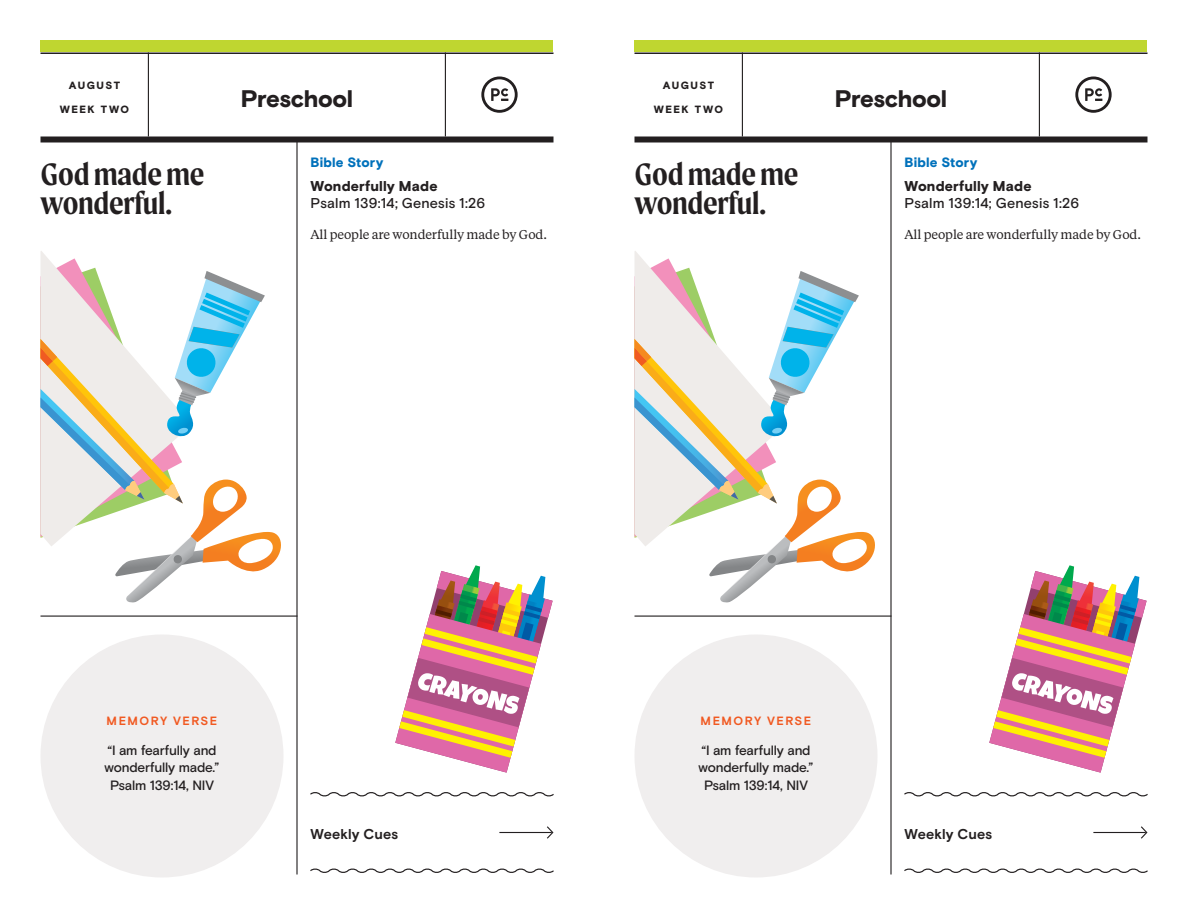
<style>
.page{position:relative;width:1188px;height:918px;background:#fff}
.page>*{position:absolute;margin:0;border:0;box-sizing:border-box;transform-origin:0 0}
.t1{font:600 33px/30px "Moret";letter-spacing:-.01em;color:#231f20}
.t2{font:900 24px "Basis Grotesque";letter-spacing:-.02em;color:#231f20}
.t3{font:500 14.25px "Basis Grotesque";letter-spacing:.01em;color:#231f20}
.t4{font:900 14.25px "Basis Grotesque";letter-spacing:.01em;color:#231f20}
.t5{font:700 14.25px "Basis Grotesque";letter-spacing:.005em;color:#231f20}
.t6{font:500 13.5px/18px "Basis Grotesque";letter-spacing:-.01em;color:#231f20;text-align:center}
.t7{font:900 13.5px "Basis Grotesque";letter-spacing:.015em;color:#0071bb}
.t8{font:12.75px "Tiempos Text";letter-spacing:-.01em;color:#231f20}
.t9{font:700 12px "Basis Grotesque";letter-spacing:.125em;color:#f15921}
.t10{font:900 10.5px "Basis Grotesque";letter-spacing:.135em;color:#231f20}
</style>
<div class="page">
<hr style="left:148px;top:52px;width:1px;height:84px;background:#231f20">
<hr style="left:742px;top:52px;width:1px;height:84px;background:#231f20">
<hr style="left:40px;top:52px;width:514px;height:2px;background:#231f20">
<hr style="left:634px;top:52px;width:514px;height:2px;background:#231f20">
<hr style="left:296px;top:142px;width:2px;height:732px;background:#231f20">
<hr style="left:890px;top:142px;width:2px;height:732px;background:#231f20">
<div style="left:40px;top:136px;width:514px;height:6px;background:#231f20"></div>
<div style="left:634px;top:136px;width:514px;height:6px;background:#231f20"></div>
<div style="left:40px;top:40px;width:514px;height:12px;background:#bfd630"></div>
<div style="left:634px;top:40px;width:514px;height:12px;background:#bfd630"></div>
<hr style="left:445px;top:52px;width:1px;height:84px;background:#231f20">
<hr style="left:1039px;top:52px;width:1px;height:84px;background:#231f20">
<svg style="left:481px;top:77px;width:37px;height:36px"></svg>
<svg style="left:1075px;top:77px;width:37px;height:36px"></svg>
<hr style="left:40px;top:616px;width:257px;height:1px;background:#231f20">
<hr style="left:634px;top:616px;width:257px;height:1px;background:#231f20">
<svg style="left:310px;top:792px;width:244px;height:5px"></svg>
<svg style="left:310px;top:868px;width:244px;height:5px"></svg>
<hr style="left:499px;top:832px;width:53px;height:1px;background:#231f20">
<svg style="left:546px;top:826px;width:8px;height:13px"></svg>
<svg style="left:904px;top:792px;width:244px;height:5px"></svg>
<svg style="left:904px;top:868px;width:244px;height:5px"></svg>
<hr style="left:1093px;top:832px;width:53px;height:1px;background:#231f20">
<svg style="left:1140px;top:826px;width:8px;height:13px"></svg>
<div style="left:40px;top:634px;width:244px;height:244px;background:#f0eeee;border-radius:50%"></div>
<div style="left:634px;top:634px;width:244px;height:244px;background:#f0eeee;border-radius:50%"></div>
<svg style="left:40px;top:258px;width:241px;height:345px"></svg>
<svg style="left:634px;top:258px;width:241px;height:345px"></svg>
<svg style="left:395px;top:565px;width:158px;height:208px"></svg>
<svg style="left:989px;top:565px;width:158px;height:208px"></svg>
<p class="t10" style="left:69px;top:79px;width:53px">AUGUST</p>
<p class="t10" style="left:60px;top:103px;width:71px">WEEK TWO</p>
<h2 class="t2" style="left:241px;top:84px;width:114px">Preschool</h2>
<p class="t10" style="left:663px;top:79px;width:53px">AUGUST</p>
<p class="t10" style="left:654px;top:103px;width:71px">WEEK TWO</p>
<p class="t7" style="left:310px;top:154px;width:74px">Bible Story</p>
<p class="t4" style="left:310px;top:177px;width:128px">Wonderfully Made</p>
<p class="t3" style="left:310px;top:195px;width:176px">Psalm 139:14; Genesis 1:26</p>
<p class="t8" style="left:310px;top:225px;width:238px">All people are wonderfully made by God.</p>
<h1 class="t1" style="left:40px;top:158px;width:165px">God made me wonderful.</h1>
<h1 class="t1" style="left:634px;top:158px;width:165px">God made me wonderful.</h1>
<h2 class="t2" style="left:835px;top:84px;width:114px">Preschool</h2>
<p class="t7" style="left:904px;top:154px;width:74px">Bible Story</p>
<p class="t4" style="left:904px;top:177px;width:129px">Wonderfully Made</p>
<p class="t3" style="left:904px;top:195px;width:176px">Psalm 139:14; Genesis 1:26</p>
<p class="t8" style="left:904px;top:225px;width:238px">All people are wonderfully made by God.</p>
<p class="t9" style="left:107px;top:713px;width:112px">MEMORY VERSE</p>
<p class="t6" style="left:105px;top:741px;width:116px">“I am fearfully and wonderfully made.”<br>Psalm 139:14, NIV</p>
<p class="t9" style="left:701px;top:713px;width:112px">MEMORY VERSE</p>
<p class="t6" style="left:699px;top:741px;width:116px">“I am fearfully and wonderfully made.”<br>Psalm 139:14, NIV</p>
<p class="t5" style="left:310px;top:825px;width:89px">Weekly Cues</p>
<p class="t5" style="left:904px;top:825px;width:89px">Weekly Cues</p>
</div>
